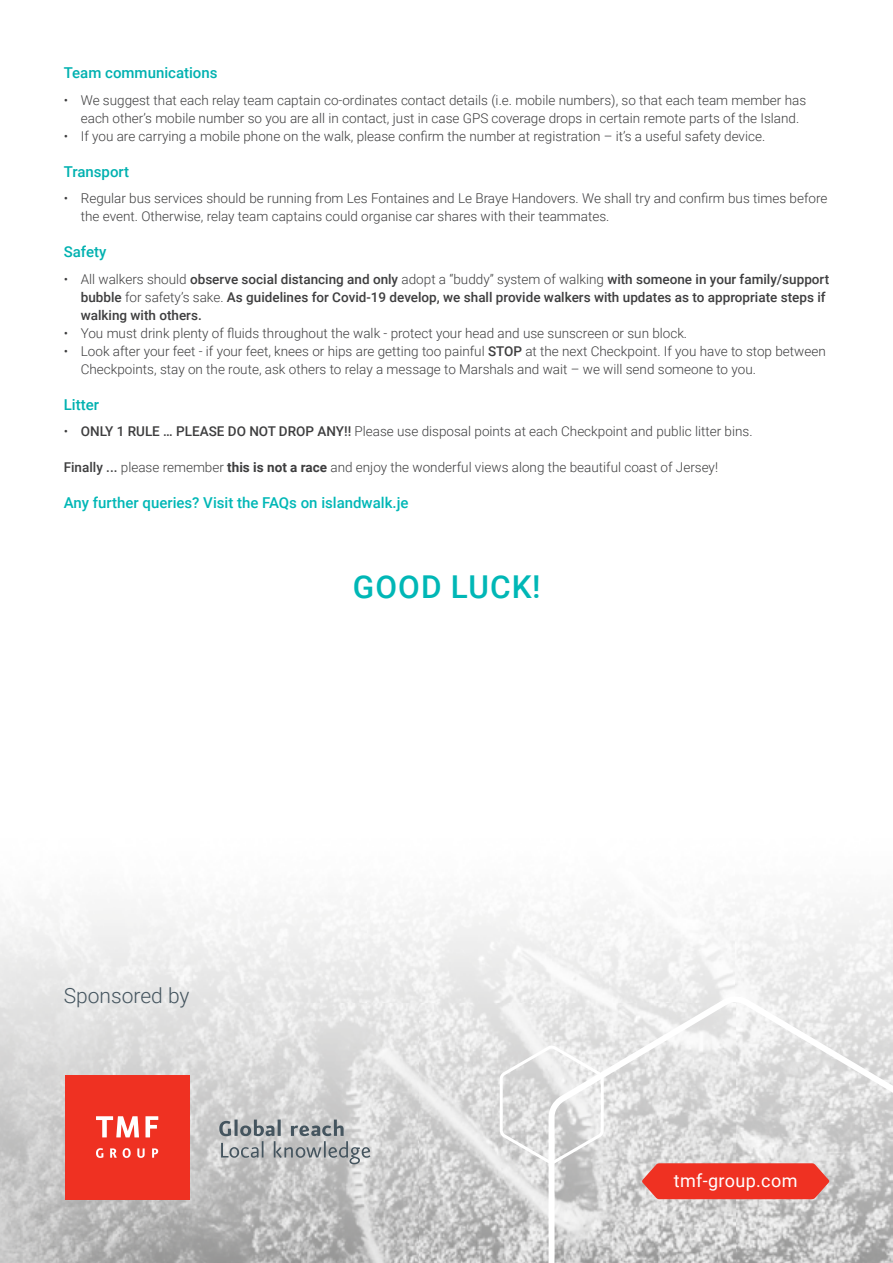
<style>
.page{position:relative;width:893px;height:1263px;background:#fff}
.page>*{position:absolute;margin:0;border:0;box-sizing:border-box;transform-origin:0 0}
.t1{font:500 31.5px "Roboto";letter-spacing:.035em;color:#00b7b6}
.t2{font:300 21px "Roboto";color:#45555f}
.t3{font:18px "Roboto";letter-spacing:.02em;color:#fff}
.t4{font:500 15px "Roboto";color:#00b7b6}
.t5{font:500 15px "Roboto";color:#00b1b0}
.t6{font:300 13.5px/18px "Roboto";color:#3e3e3f}
.t7{font:500 13.5px/18px "Roboto";color:#3e3e3f}
.s1{font-weight:300}
.s2{font-weight:500}
.s3{font-weight:700}
</style>
<div class="page">
<img style="left:0;top:908px;width:893px;height:355px">
<svg style="left:546px;top:993px;width:347px;height:270px;background:#dbcecd"></svg>
<svg style="left:498px;top:1044px;width:107px;height:123px"></svg>
<div style="left:65px;top:1075px;width:124px;height:124px;background:#ef3122"></div>
<svg style="left:219px;top:1119px;width:151px;height:45px;background:#b2b5b7"></svg>
<svg style="left:96px;top:1148px;width:7px;height:10px"></svg>
<svg style="left:110px;top:1148px;width:7px;height:10px"></svg>
<svg style="left:123px;top:1148px;width:8px;height:10px"></svg>
<svg style="left:137px;top:1148px;width:8px;height:10px"></svg>
<svg style="left:152px;top:1148px;width:6px;height:10px"></svg>
<svg style="left:145px;top:1116px;width:13px;height:21px"></svg>
<svg style="left:96px;top:1116px;width:43px;height:21px"></svg>
<p class="t5" style="left:64px;top:62px;width:155px">Team communications</p>
<p class="t6" style="left:81px;top:90px;width:727px;text-indent:-17px">• We suggest that each relay team captain co-ordinates contact details (i.e. mobile numbers), so that each team member has each other’s mobile number so you are all in contact, just in case GPS coverage drops in certain remote parts of the Island.</p>
<p class="t6" style="left:64px;top:126px;width:703px">• If you are carrying a mobile phone on the walk, please confirm the number at registration – it’s a useful safety device.</p>
<p class="t5" style="left:64px;top:161px;width:67px">Transport</p>
<p class="t6" style="left:81px;top:189px;width:748px;text-indent:-17px">• Regular bus services should be running from Les Fontaines and Le Braye Handovers. We shall try and confirm bus times before the event. Otherwise, relay team captains could organise car shares with their teammates.</p>
<p class="t5" style="left:64px;top:241px;width:44px">Safety</p>
<p class="t7" style="left:81px;top:269px;width:750px;text-indent:-17px"><span class="s1">• All walkers should</span> observe social distancing and only <span class="s1">adopt a “buddy” system of walking</span> with someone in your family/support bubble <span class="s1">for safety’s sake.</span> As guidelines for Covid-19 develop, we shall provide walkers with updates as to appropriate steps if walking with others.</p>
<p class="t6" style="left:64px;top:323px;width:625px">• You must drink plenty of fluids throughout the walk - protect your head and use sunscreen or sun block.</p>
<p class="t6" style="left:81px;top:341px;width:746px;text-indent:-17px">• Look after your feet - if your feet, knees or hips are getting too painful <span class="s2">STOP</span> at the next Checkpoint. If you have to stop between<br>Checkpoints, stay on the route, ask others to relay a message to Marshals and wait – we will send someone to you.</p>
<p class="t5" style="left:64px;top:394px;width:37px">Litter</p>
<p class="t6" style="left:64px;top:422px;width:690px">• <span class="s2">ONLY 1 RULE … PLEASE DO NOT DROP ANY!!</span> Please use disposal points at each Checkpoint and public litter bins.</p>
<p class="t6" style="left:64px;top:458px;width:656px"><span class="s2">Finally ...</span> please remember <span class="s3">this is not a race</span> and enjoy the wonderful views along the beautiful coast of Jersey!</p>
<p class="t4" style="left:64px;top:492px;width:346px">Any further queries? Visit the FAQs on islandwalk.je</p>
<h2 class="t2" style="left:64px;top:981px;width:127px">Sponsored by</h2>
<h1 class="t1" style="left:353px;top:565px;width:189px">GOOD LUCK!</h1>
<h3 class="t3" style="left:674px;top:1168px;width:125px">tmf-group.com</h3>
</div>
